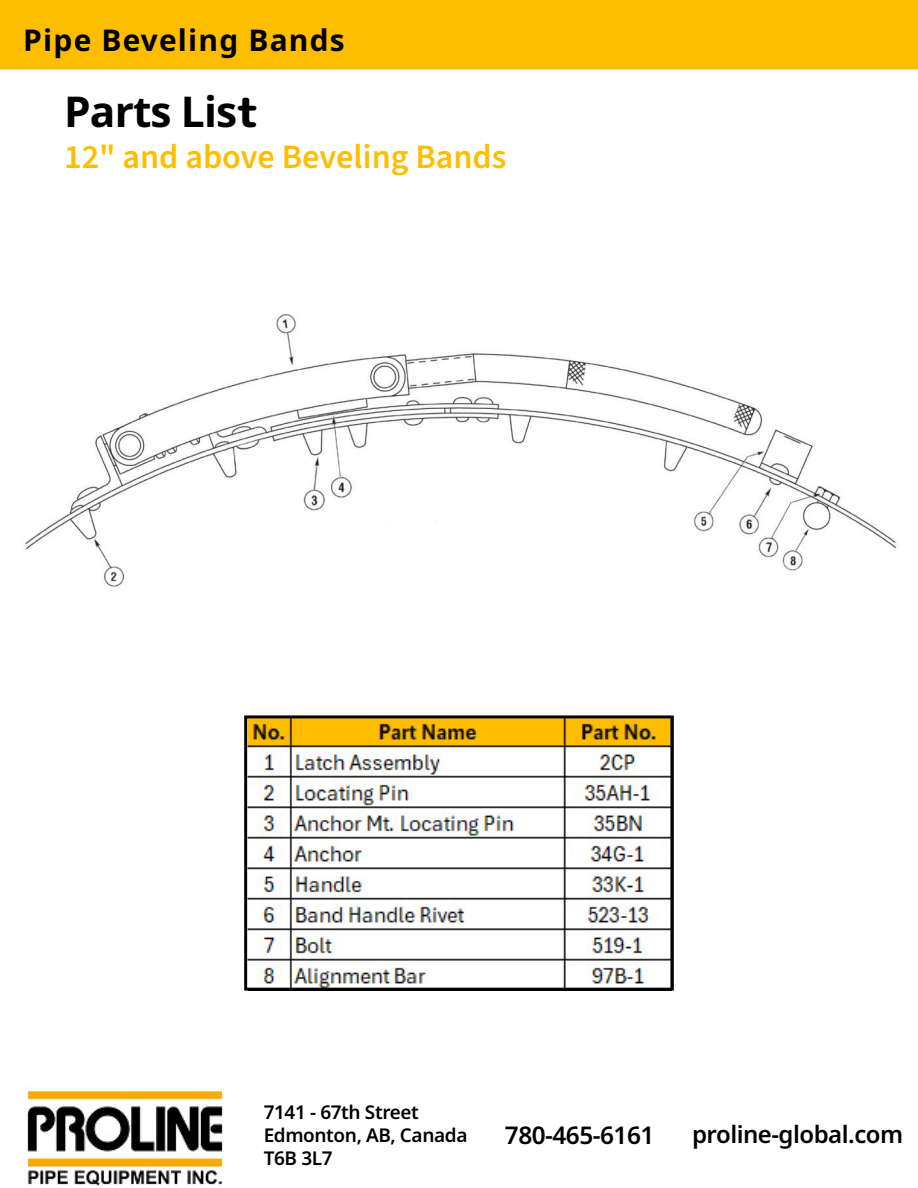
<style>
.page{position:relative;width:918px;height:1188px;background:#fff}
.page>*{position:absolute;margin:0;border:0;box-sizing:border-box;transform-origin:0 0}
.t1{font:700 42.45px "Noto Sans";letter-spacing:-.02em;color:#000}
.t2{font:600 34.2px "Source Sans 3";color:#ffbd00}
.t3{font:700 29.85px "Noto Sans";letter-spacing:.04em;color:#000}
.t4{font:600 24.45px "Noto Sans";letter-spacing:-.02em;color:#000}
.t5{font:600 24px "Noto Sans";letter-spacing:-.02em;color:#000}
.t6{font:600 18.9px/22.8px "Noto Sans";letter-spacing:-.02em;color:#000}
.s1{font-family:"rounded mplus 2 p heavy";font-weight:400}
</style>
<div class="page">
<div style="left:3px;top:3px;width:912px;height:64px;background:#ffbd00"></div>
<div style="left:0;top:0;width:918px;height:70px;border:6px solid #ffbd00"></div>
<img style="left:25px;top:313px;width:872px;height:275px">
<img style="left:27px;top:1086px;width:196px;height:100px">
<img style="left:248px;top:720px;width:422px;height:267px">
<div style="left:244px;top:716px;width:430px;height:275px;border:3px solid #000"></div>
<h3 class="t3" style="left:23px;top:19px;width:323px">Pipe Beveling Bands</h3>
<h1 class="t1" style="left:64px;top:82px;width:197px">Parts Lis<span class="s1">t</span></h1>
<h2 class="t2" style="left:64px;top:135px;width:444px">12" and above Beveling Bands</h2>
<p class="t6" style="left:264px;top:1101px;width:205px">7141 - 67th Street<br>Edmonton, AB, Canada<br>T6B 3L7</p>
<p class="t4" style="left:505px;top:1117px;width:151px">780-465-6161</p>
<p class="t5" style="left:692px;top:1118px;width:213px">proline-global.com</p>
</div>
